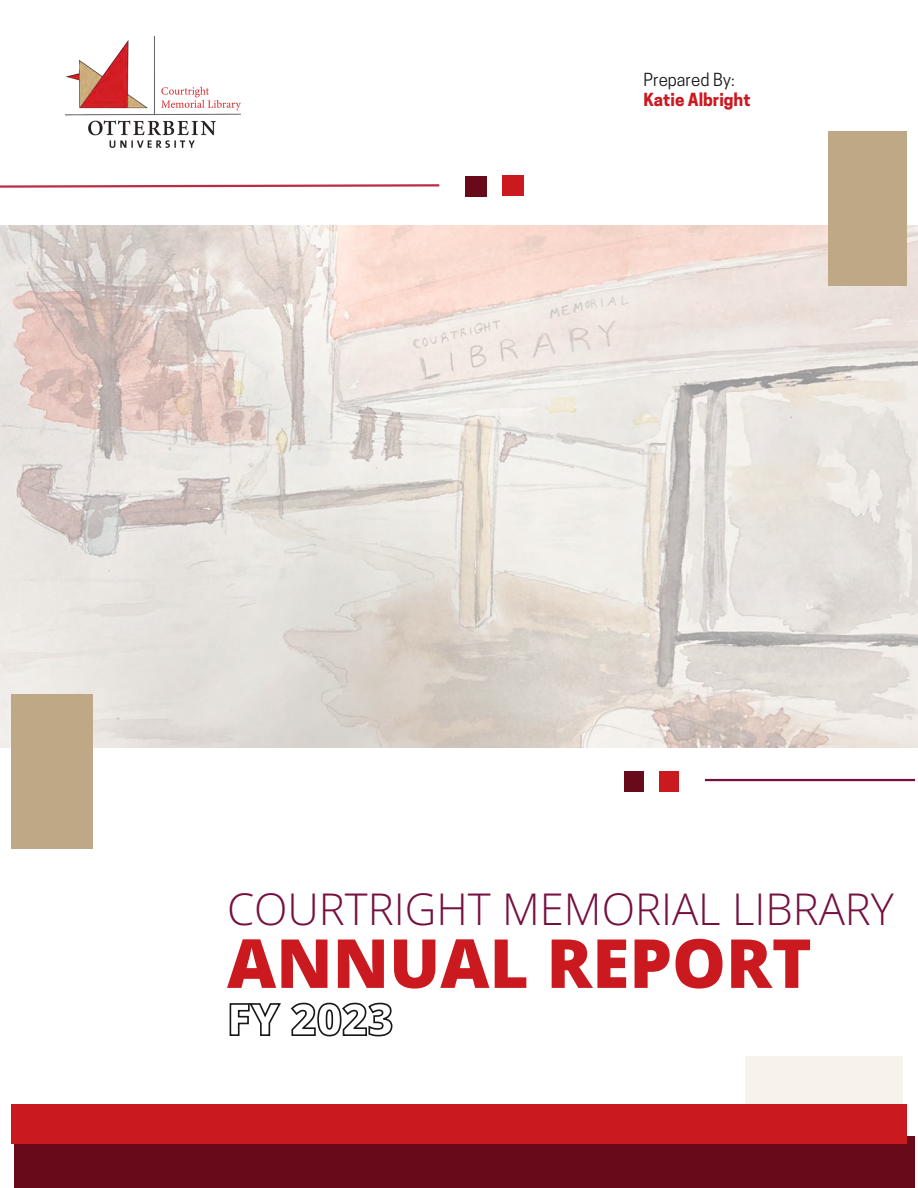
<style>
.page{position:relative;width:918px;height:1188px;background:#fff}
.page>*{position:absolute;margin:0;border:0;box-sizing:border-box;transform-origin:0 0}
.t1{font:800 67.8px "Open Sans";color:#cb1920}
.t2{font:300 43.8px "Open Sans";color:#751040}
.t3{font:700 16.95px "Cooper Hewitt";color:#cb1920}
.t4{font:16.95px "Cooper Hewitt";color:#191717}
</style>
<div class="page">
<div style="left:745px;top:1056px;width:157px;height:132px;background:#f7f2eb"></div>
<div style="left:15px;top:1137px;width:900px;height:51px;background:#690a1a"></div>
<div style="left:11px;top:1104px;width:896px;height:39px;background:#cb1920"></div>
<hr style="left:705px;top:779px;width:210px;height:2px;background:#751040">
<svg style="left:0;top:184px;width:440px;height:4px"></svg>
<div style="left:502px;top:175px;width:21px;height:20px;background:#cb1920"></div>
<div style="left:465px;top:177px;width:22px;height:20px;background:#690a1a"></div>
<div style="left:624px;top:771px;width:19px;height:20px;background:#690a1a"></div>
<div style="left:659px;top:771px;width:19px;height:20px;background:#cb1920"></div>
<img style="left:0;top:226px;width:918px;height:522px">
<div style="left:828px;top:131px;width:79px;height:155px;background:#bfa886"></div>
<div style="left:11px;top:694px;width:82px;height:154px;background:#bfa886"></div>
<img style="left:65px;top:36px;width:176px;height:112px">
<svg style="left:229px;top:1002px;width:164px;height:35px"></svg>
<h3 class="t4" style="left:643px;top:73px;width:93px">Prepared By:</h3>
<h1 class="t3" style="left:643px;top:93px;width:109px">Katie Albright</h1>
<p class="t2" style="left:227px;top:878px;width:668px">COURTRIGHT MEMORIAL LIBRARY</p>
<p class="t1" style="left:227px;top:915px;width:586px">ANNUAL REPORT</p>
</div>
